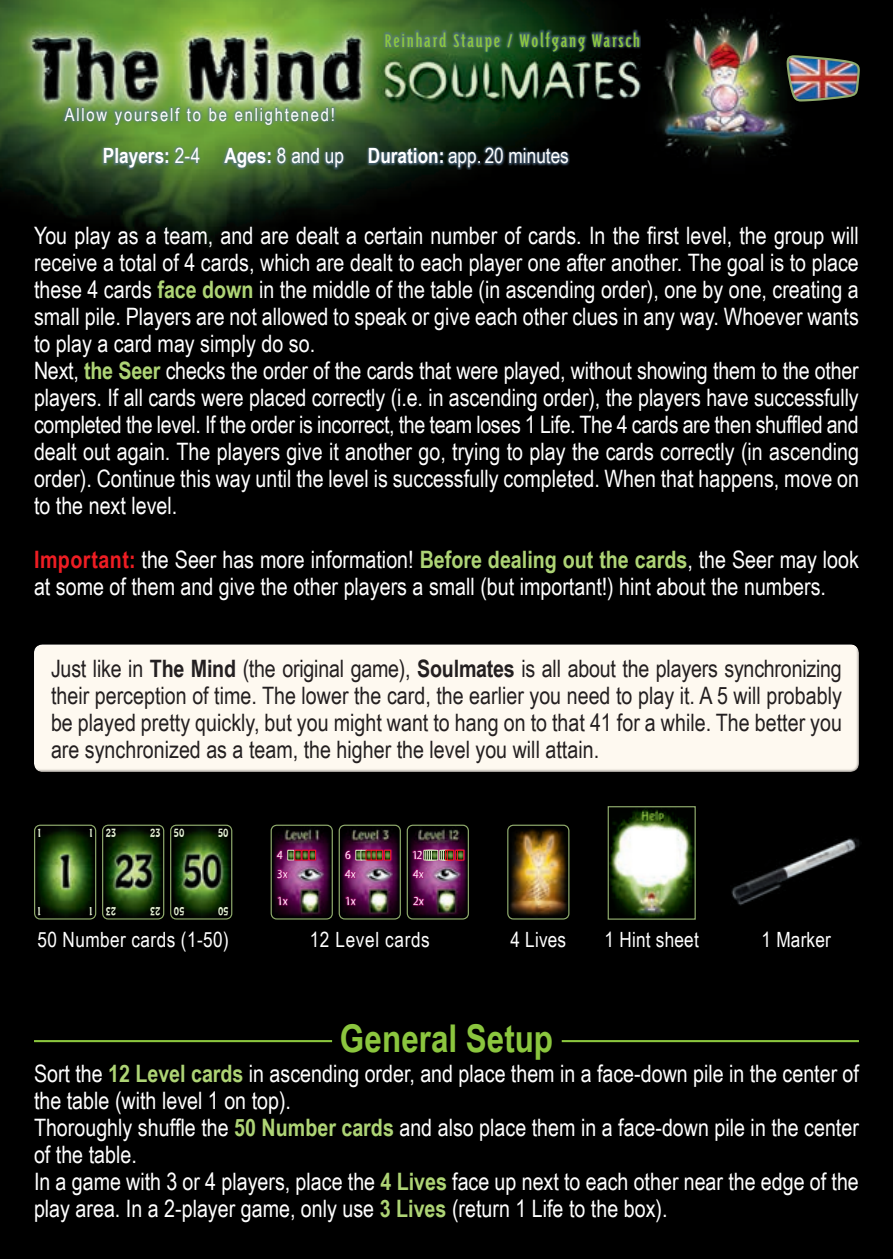
<style>
.page{position:relative;width:893px;height:1259px;background:#000}
.page>*{position:absolute;margin:0;border:0;box-sizing:border-box;transform-origin:0 0}
.t1{font:700 38.4px "Arial Narrow";color:#8bc63e}
.t2{font:24px/27px "Arial Narrow";color:#fff}
.t3{font:24px/27px "Arial Narrow";color:#231f20;text-align:justify}
.t4{font:21px "Arial Narrow";letter-spacing:.02em;color:#fff}
.t5{font:700 21px "Arial Narrow";color:#fff}
.t6{font:21px "Triplex Cond";letter-spacing:.075em;color:#8bc63e;scale:1.2 1}
.t7{font:18px "Arial Narrow";letter-spacing:.1em;color:#fff}
.t8{font:12.6px "Hobo D";letter-spacing:.01em;color:#e4f0d4;scale:.9 1}
.t9{font:12.3px/18.6px "Myriad Tilt";color:#fff;scale:1.15 1}
.s1{font-weight:400}
.s2{font-weight:700;color:#aed475}
.s3{font-weight:700;color:#ee1d23}
.s4{font-weight:700}
</style>
<div class="page">
<img style="left:0;top:0;width:792px;height:245px">
<img style="left:272px;top:826px;width:60px;height:92px">
<svg style="left:286px;top:848px;width:7px;height:13px"></svg>
<svg style="left:293px;top:848px;width:7px;height:13px"></svg>
<svg style="left:300px;top:848px;width:7px;height:13px"></svg>
<svg style="left:307px;top:848px;width:10px;height:13px"></svg>
<svg style="left:288px;top:850px;width:26px;height:10px"></svg>
<div style="left:309px;top:850px;width:7px;height:10px;border:1px solid #ee1d23"></div>
<svg style="left:276px;top:849px;width:8px;height:11px"></svg>
<svg style="left:276px;top:868px;width:13px;height:11px"></svg>
<svg style="left:277px;top:895px;width:12px;height:12px"></svg>
<div style="left:271px;top:824px;width:62px;height:95px;border:1px solid #90ab6d;border-radius:6px"></div>
<img style="left:340px;top:826px;width:60px;height:92px">
<svg style="left:354px;top:848px;width:38px;height:13px"></svg>
<svg style="left:356px;top:850px;width:35px;height:10px"></svg>
<div style="left:376px;top:850px;width:7px;height:10px;border:1px solid #ee1d23"></div>
<svg style="left:344px;top:849px;width:8px;height:12px"></svg>
<svg style="left:344px;top:868px;width:13px;height:11px"></svg>
<svg style="left:345px;top:895px;width:12px;height:12px"></svg>
<div style="left:339px;top:824px;width:62px;height:95px;border:1px solid #90ab6d;border-radius:6px"></div>
<img style="left:408px;top:826px;width:60px;height:92px">
<svg style="left:422px;top:848px;width:44px;height:13px"></svg>
<svg style="left:424px;top:850px;width:38px;height:10px"></svg>
<div style="left:457px;top:850px;width:7px;height:10px;border:1px solid #ee1d23"></div>
<svg style="left:412px;top:849px;width:11px;height:12px"></svg>
<svg style="left:412px;top:868px;width:13px;height:11px"></svg>
<svg style="left:412px;top:895px;width:13px;height:12px"></svg>
<div style="left:407px;top:824px;width:62px;height:95px;border:1px solid #90ab6d;border-radius:6px"></div>
<img style="left:35px;top:826px;width:60px;height:92px">
<div style="left:34px;top:824px;width:62px;height:95px;border:1px solid #90ab6d;border-radius:6px"></div>
<img style="left:103px;top:826px;width:60px;height:92px">
<div style="left:102px;top:824px;width:62px;height:95px;border:1px solid #90ab6d;border-radius:6px"></div>
<img style="left:171px;top:826px;width:60px;height:92px">
<div style="left:170px;top:824px;width:62px;height:95px;border:1px solid #90ab6d;border-radius:6px"></div>
<img style="left:508px;top:826px;width:60px;height:92px">
<div style="left:507px;top:824px;width:62px;height:95px;border:1px solid #90ab6d;border-radius:6px"></div>
<img style="left:731px;top:838px;width:129px;height:68px">
<img style="left:607px;top:806px;width:89px;height:114px">
<div style="left:33px;top:643px;width:828px;height:130px;background:#fef9f0"></div>
<hr style="left:34px;top:1040px;width:825px;height:2px;background:#8bc63e">
<div style="left:332px;top:1027px;width:230px;height:27px;background:#000"></div>
<div style="left:101px;top:145px;width:469px;height:25px;background:#5a7998;opacity:.65"></div>
<div style="left:383px;top:29px;width:258px;height:25px;background:#5a7998;opacity:.65"></div>
<div style="left:62px;top:106px;width:274px;height:21px;background:#5a7998;opacity:.65"></div>
<img style="left:785px;top:54px;width:75px;height:49px">
<p class="t7" style="left:65px;top:101px;width:272px">Allow yourself to be enlightened!</p>
<p class="t6" style="left:385px;top:31px;width:214px">Reinhard Staupe / Wolfgang Warsch</p>
<p class="t5" style="left:103px;top:140px;width:467px">Players: <span class="s1">2-4</span> Ages: <span class="s1">8 and up</span> Duration: <span class="s1">app. 20 minutes</span></p>
<p class="t2" style="left:34px;top:221px;width:826px;text-align:justify">You play as a team, and are dealt a certain number of cards. In the first level, the group will receive a total of 4 cards, which are dealt to each player one after another. The goal is to place these 4 cards <span class="s2">face down</span> in the middle of the table (in ascending order), one by one, creating a small pile. Players are not allowed to speak or give each other clues in any way. Whoever wants to play a card may simply do so.</p>
<p class="t2" style="left:34px;top:356px;width:826px;text-align:justify">Next, <span class="s2">the Seer</span> checks the order of the cards that were played, without showing them to the other players. If all cards were placed correctly (i.e. in ascending order), the players have successfully completed the level. If the order is incorrect, the team loses 1 Life. The 4 cards are then shuffled and dealt out again. The players give it another go, trying to play the cards correctly (in ascending order). Continue this way until the level is successfully completed. When that happens, move on to the next level.</p>
<p class="t2" style="left:34px;top:545px;width:826px"><span class="s3">Important:</span> the Seer has more information! <span class="s2">Before dealing out the cards</span>, the Seer may look at some of them and give the other players a small (but important!) hint about the numbers.</p>
<p class="t3" style="left:51px;top:653px;width:792px">Just like in <span class="s4">The Mind</span> (the original game), <span class="s4">Soulmates</span> is all about the players synchronizing their perception of time. The lower the card, the earlier you need to play it. A 5 will probably be played pretty quickly, but you might want to hang on to that 41 for a while. The better you are synchronized as a team, the higher the level you will attain.</p>
<p class="t8" style="left:38px;top:826px;width:5px">1</p>
<p class="t8" style="left:89px;top:826px;width:5px">1</p>
<p class="t8" style="left:106px;top:826px;width:13px">23</p>
<p class="t8" style="left:150px;top:826px;width:13px">23</p>
<p class="t8" style="left:174px;top:826px;width:13px">50</p>
<p class="t8" style="left:218px;top:826px;width:13px">50</p>
<p class="t8" style="left:41px;top:918px;width:5px;rotate:-180deg">1</p>
<p class="t8" style="left:92px;top:918px;width:5px;rotate:-180deg">1</p>
<p class="t8" style="left:116px;top:918px;width:13px;rotate:-180deg">23</p>
<p class="t8" style="left:160px;top:918px;width:13px;rotate:-180deg">23</p>
<p class="t8" style="left:184px;top:918px;width:13px;rotate:-180deg">50</p>
<p class="t8" style="left:228px;top:918px;width:13px;rotate:-180deg">50</p>
<p class="t9" style="left:277px;top:846px;width:11px">4<br>3x</p>
<p class="t9" style="left:277px;top:892px;width:11px">1x</p>
<p class="t9" style="left:345px;top:846px;width:11px">6<br>4x</p>
<p class="t9" style="left:345px;top:892px;width:11px">1x</p>
<p class="t9" style="left:412px;top:846px;width:12px">12<br>4x</p>
<p class="t9" style="left:413px;top:892px;width:11px">2x</p>
<p class="t4" style="left:37px;top:923px;width:193px">50 Number cards (1-50)</p>
<p class="t4" style="left:310px;top:923px;width:122px">12 Level cards</p>
<p class="t4" style="left:510px;top:923px;width:57px">4 Lives</p>
<p class="t4" style="left:605px;top:923px;width:96px">1 Hint sheet</p>
<p class="t4" style="left:762px;top:923px;width:71px">1 Marker</p>
<p class="t1" style="left:340px;top:1009px;width:215px">General Setup</p>
<p class="t2" style="left:34px;top:1058px;width:826px">Sort the <span class="s2">12 Level cards</span> in ascending order, and place them in a face-down pile in the center of the table (with level 1 on top).</p>
<p class="t2" style="left:34px;top:1112px;width:826px">Thoroughly shuffle the <span class="s2">50 Number cards</span> and also place them in a face-down pile in the center of the table.</p>
<p class="t2" style="left:34px;top:1166px;width:826px">In a game with 3 or 4 players, place the <span class="s2">4 Lives</span> face up next to each other near the edge of the play area. In a 2-player game, only use <span class="s2">3 Lives</span> (return 1 Life to the box).</p>
</div>
